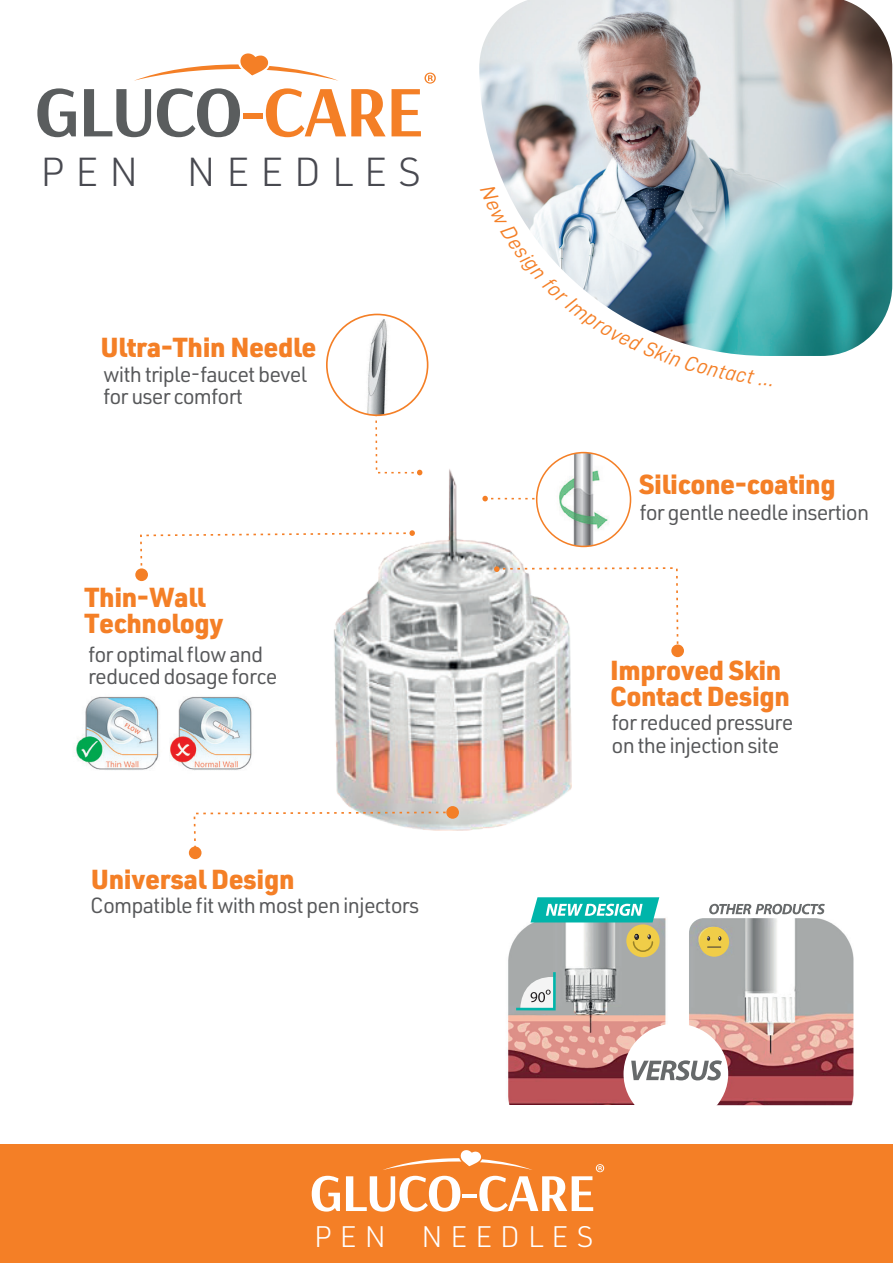
<style>
.page{position:relative;width:893px;height:1263px;background:#fff}
.page>*{position:absolute;margin:0;border:0;box-sizing:border-box;transform-origin:0 0}
.t1{font:300 39.6px "URWDIN";letter-spacing:.275em;color:#484950}
.t2{font:300 29.1px "URWDIN";letter-spacing:.275em;color:#fff}
.t3{font:900 27px/26.2px "URWDIN";letter-spacing:-.015em;color:#f47f26}
.t4{font:21.6px/22.2px "URWDIN";letter-spacing:-.04em;color:#57585a}
</style>
<div class="page">
<img style="left:334px;top:469px;width:237px;height:361px">
<div style="left:0;top:1144px;width:893px;height:119px;background:#f47f26"></div>
<img style="left:479px;top:0;width:413px;height:356px">
<svg style="left:327px;top:314px;width:101px;height:161px"></svg>
<img style="left:364px;top:319px;width:27px;height:96px">
<div style="left:326px;top:314px;width:102px;height:102px;border:2px solid #f47f26;border-radius:50%"></div>
<svg style="left:37px;top:88px;width:39px;height:49px"></svg>
<svg style="left:84px;top:89px;width:67px;height:48px"></svg>
<svg style="left:157px;top:88px;width:83px;height:49px"></svg>
<div style="left:243px;top:114px;width:20px;height:5px;background:#f47f26"></div>
<svg style="left:266px;top:88px;width:120px;height:49px"></svg>
<svg style="left:134px;top:53px;width:204px;height:28px"></svg>
<svg style="left:392px;top:73px;width:44px;height:63px"></svg>
<svg style="left:312px;top:1176px;width:28px;height:35px"></svg>
<svg style="left:346px;top:1150px;width:258px;height:61px"></svg>
<img style="left:76px;top:696px;width:176px;height:75px">
<img style="left:689px;top:918px;width:165px;height:187px">
<img style="left:508px;top:918px;width:158px;height:186px">
<svg style="left:530px;top:897px;width:129px;height:25px"></svg>
<svg style="left:709px;top:904px;width:116px;height:10px"></svg>
<div style="left:626px;top:924px;width:34px;height:33px;background:#f0cd48;border-radius:50%"></div>
<svg style="left:632px;top:934px;width:22px;height:18px"></svg>
<svg style="left:516px;top:972px;width:40px;height:38px"></svg>
<div style="left:699px;top:927px;width:30px;height:30px;background:#f0cd48;border-radius:50%"></div>
<svg style="left:707px;top:936px;width:14px;height:11px"></svg>
<svg style="left:623px;top:1023px;width:105px;height:83px"></svg>
<div style="left:671px;top:644px;width:13px;height:13px;background:#f47f26;border-radius:50%"></div>
<svg style="left:140px;top:530px;width:275px;height:47px"></svg>
<div style="left:135px;top:568px;width:13px;height:13px;background:#f47f26;border-radius:50%"></div>
<svg style="left:493px;top:566px;width:186px;height:87px"></svg>
<svg style="left:482px;top:460px;width:148px;height:86px"></svg>
<img style="left:554px;top:453px;width:57px;height:93px">
<div style="left:536px;top:452px;width:95px;height:95px;border:2px solid #f47f26;border-radius:50%"></div>
<svg style="left:193px;top:811px;width:262px;height:35px"></svg>
<div style="left:446px;top:806px;width:13px;height:13px;background:#f47f26;border-radius:50%"></div>
<div style="left:189px;top:846px;width:13px;height:13px;background:#f47f26;border-radius:50%"></div>
<svg style="left:480px;top:184px;width:292px;height:172px"></svg>
<h1 class="t1" style="left:41px;top:146px;width:382px">PEN NEEDLES</h1>
<p class="t3" style="left:100px;top:333px;width:217px">Ultra-Thin Needle</p>
<p class="t4" style="left:103px;top:362px;width:205px">with triple-faucet bevel for user comfort</p>
<p class="t3" style="left:85px;top:583px;width:141px">Thin-Wall<br>Technology</p>
<p class="t4" style="left:88px;top:643px;width:191px">for optimal flow and reduced dosage force</p>
<p class="t3" style="left:91px;top:864px;width:205px">Universal Design</p>
<p class="t4" style="left:90px;top:893px;width:331px">Compatible fit with most pen injectors</p>
<p class="t3" style="left:639px;top:470px;width:198px">Silicone-coating</p>
<p class="t4" style="left:639px;top:501px;width:231px">for gentle needle insertion</p>
<p class="t3" style="left:610px;top:656px;width:182px">Improved Skin<br>Contact Design</p>
<p class="t4" style="left:612px;top:711px;width:184px">for reduced pressure on the injection site</p>
<h2 class="t2" style="left:314px;top:1218px;width:281px">PEN NEEDLES</h2>
</div>
